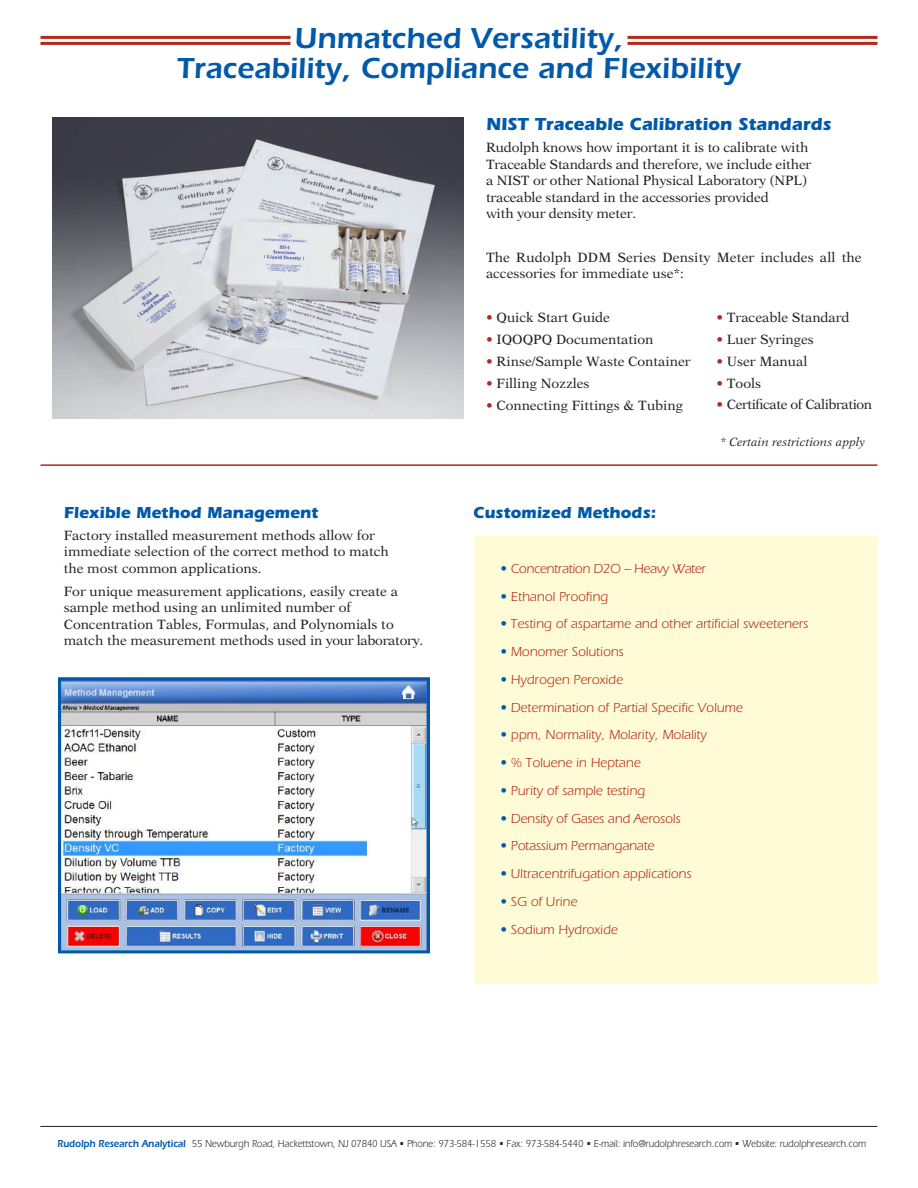
<style>
.page{position:relative;width:918px;height:1188px;background:#fff}
.page>*{position:absolute;margin:0;border:0;box-sizing:border-box;transform-origin:0 0}
.t1{font:600 30px/30px "Itc Eras";color:#0159a9;text-align:center}
.t2{font:700 18px "Itc Eras";color:#0159a9}
.t3{font:700 16.5px "Itc Eras";color:#0159a9}
.t4{font:13.5px/16.5px "New Aster";color:#231f20}
.t5{font:13.5px "Itc Eras";color:#b1291a}
.t6{font:13.5px "Itc Eras";letter-spacing:-.02em;color:#b1291a}
.t7{font:13.5px "New Aster";letter-spacing:-.03em;color:#231f20}
.t8{font:italic 12px "New Aster";color:#231f20}
.t9{font:10.5px "Itc Eras";letter-spacing:-.005em;color:#231f20;scale:.9 1}
.s1{color:#b1291a}
.s2{font-family:"New Aster";color:#0159a9}
.s3{font-weight:600;color:#0159a9}
</style>
<div class="page">
<div style="left:474px;top:536px;width:404px;height:447px;background:#fffbd6"></div>
<hr style="left:40px;top:464px;width:838px;height:2px;background:#b1291a">
<img style="left:62px;top:681px;width:364px;height:268px">
<div style="left:58px;top:677px;width:372px;height:276px;border:3px solid #0159a9"></div>
<hr style="left:40px;top:1126px;width:837px;height:1px;background:#231f20">
<img style="left:53px;top:117px;width:411px;height:301px">
<hr style="left:40px;top:36px;width:251px;height:3px;background:#b1291a">
<hr style="left:40px;top:42px;width:251px;height:3px;background:#b1291a">
<hr style="left:627px;top:36px;width:251px;height:3px;background:#b1291a">
<hr style="left:627px;top:42px;width:251px;height:3px;background:#b1291a">
<h1 class="t1" style="left:177px;top:23px;width:565px">Unmatched Versatility,<br>Traceability, Compliance and Flexibility</h1>
<p class="t3" style="left:64px;top:503px;width:256px">Flexible Method Management</p>
<p class="t4" style="left:64px;top:527px;width:327px">Factory installed measurement methods allow for immediate selection of the correct method to match the most common applications.</p>
<p class="t4" style="left:64px;top:583px;width:361px">For unique measurement applications, easily create a sample method using an unlimited number of Concentration Tables, Formulas, and Polynomials to match the measurement methods used in your laboratory.</p>
<h2 class="t2" style="left:486px;top:114px;width:347px">NIST Traceable Calibration Standards</h2>
<p class="t4" style="left:486px;top:139px;width:327px">Rudolph knows how important it is to calibrate with Traceable Standards and therefore, we include either a NIST or other National Physical Laboratory (NPL) traceable standard in the accessories provided<br>with your density meter.</p>
<p class="t4" style="left:486px;top:249px;width:377px">The Rudolph DDM Series Density Meter includes all the accessories for immediate use*:</p>
<p class="t4" style="left:486px;top:309px;width:126px"><span class="s1">•</span> Quick Start Guide</p>
<p class="t4" style="left:486px;top:331px;width:169px"><span class="s1">•</span> IQOQPQ Documentation</p>
<p class="t4" style="left:486px;top:353px;width:206px"><span class="s1">•</span> Rinse/Sample Waste Container</p>
<p class="t4" style="left:486px;top:375px;width:105px"><span class="s1">•</span> Filling Nozzles</p>
<p class="t4" style="left:486px;top:397px;width:199px"><span class="s1">•</span> Connecting Fittings &amp; Tubing</p>
<p class="t4" style="left:716px;top:309px;width:135px"><span class="s1">•</span> Traceable Standard</p>
<p class="t4" style="left:716px;top:331px;width:99px"><span class="s1">•</span> Luer Syringes</p>
<p class="t4" style="left:716px;top:353px;width:92px"><span class="s1">•</span> User Manual</p>
<p class="t4" style="left:716px;top:375px;width:46px"><span class="s1">•</span> Tools</p>
<p class="t7" style="left:716px;top:397px;width:157px"><span class="s1">•</span> Certificate of Calibration</p>
<p class="t8" style="left:720px;top:435px;width:147px">* Certain restrictions apply</p>
<p class="t3" style="left:473px;top:503px;width:184px">Customized Methods:</p>
<p class="t6" style="left:500px;top:561px;width:207px"><span class="s2">•</span> Concentration D2O – Heavy Water</p>
<p class="t5" style="left:500px;top:589px;width:109px"><span class="s2">•</span> Ethanol Proofing</p>
<p class="t5" style="left:500px;top:616px;width:310px"><span class="s2">•</span> Testing of aspartame and other artificial sweeteners</p>
<p class="t5" style="left:500px;top:644px;width:125px"><span class="s2">•</span> Monomer Solutions</p>
<p class="t5" style="left:500px;top:672px;width:124px"><span class="s2">•</span> Hydrogen Peroxide</p>
<p class="t5" style="left:500px;top:700px;width:244px"><span class="s2">•</span> Determination of Partial Specific Volume</p>
<p class="t5" style="left:500px;top:727px;width:208px"><span class="s2">•</span> ppm, Normality, Molarity, Molality</p>
<p class="t5" style="left:500px;top:755px;width:142px"><span class="s2">•</span> % Toluene in Heptane</p>
<p class="t5" style="left:500px;top:783px;width:146px"><span class="s2">•</span> Purity of sample testing</p>
<p class="t5" style="left:500px;top:811px;width:182px"><span class="s2">•</span> Density of Gases and Aerosols</p>
<p class="t5" style="left:500px;top:838px;width:156px"><span class="s2">•</span> Potassium Permanganate</p>
<p class="t5" style="left:500px;top:866px;width:193px"><span class="s2">•</span> Ultracentrifugation applications</p>
<p class="t5" style="left:500px;top:894px;width:79px"><span class="s2">•</span> SG of Urine</p>
<p class="t5" style="left:500px;top:922px;width:119px"><span class="s2">•</span> Sodium Hydroxide</p>
<p class="t9" style="left:57px;top:1137px;width:900px"><span class="s3">Rudolph Research Analytical</span> 55 Newburgh Road, Hackettstown, NJ 07840 USA • Phone: 973-584-1558 • Fax: 973-584-5440 • E-mail: info@rudolphresearch.com • Website: rudolphresearch.com</p>
</div>
